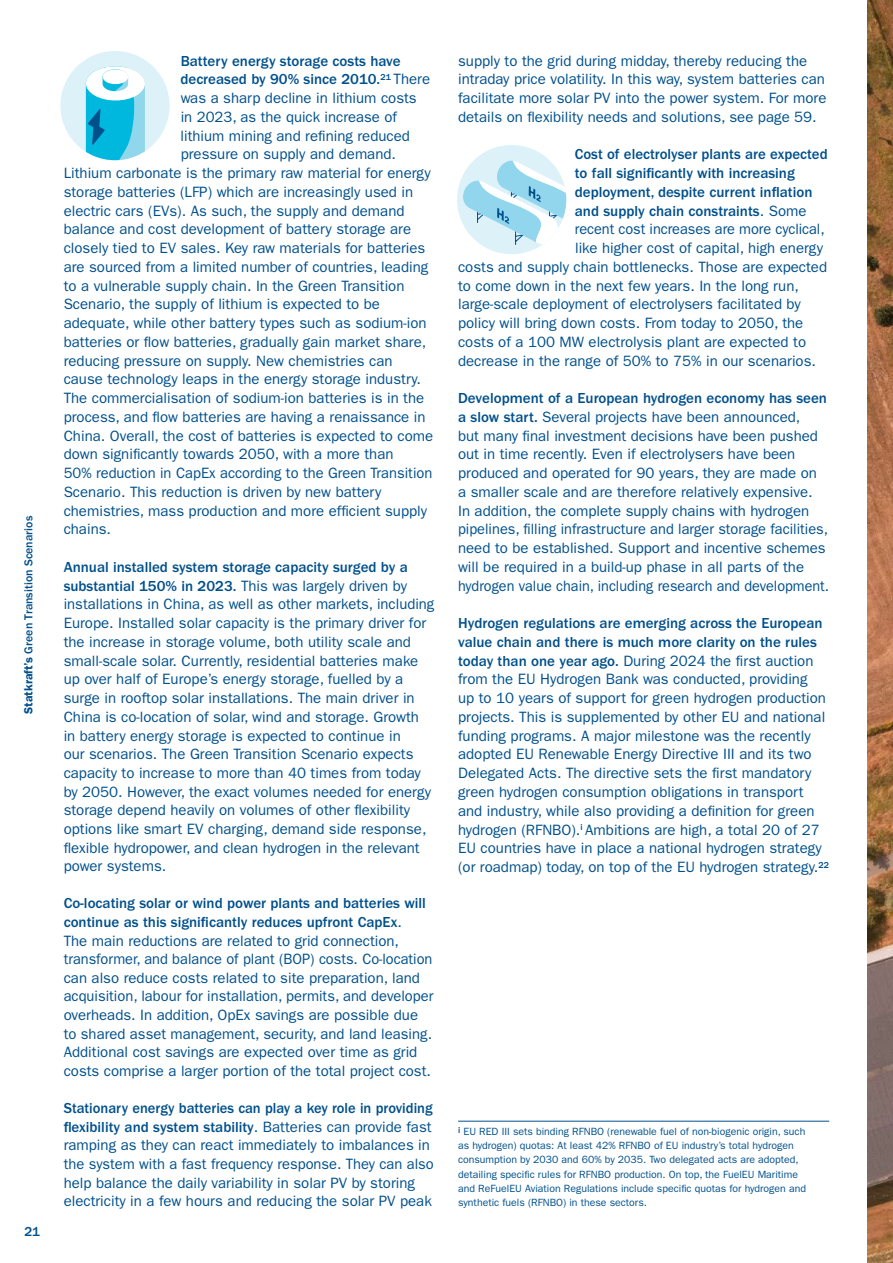
<style>
.page{position:relative;width:893px;height:1263px;background:#fff}
.page>*{position:absolute;margin:0;border:0;box-sizing:border-box;transform-origin:0 0}
.t1{font:15px/18.8px "ITC Franklin Gothic Std";color:#00508c}
.t2{font:500 15px "ITC Franklin Gothic Std";color:#00508c}
.t3{font:500 13.5px "ITC Franklin Gothic Std";color:#00508c}
.t4{font:500 12px "ITC Franklin Gothic Std";color:#00508c}
.t5{font:10.5px/14.2px "ITC Franklin Gothic Std";color:#00508c}
.s1{font-weight:600}
.s2{font-weight:400}
.s3{font-weight:500}
</style>
<div class="page">
<div style="left:60px;top:51px;width:110px;height:109px;background:#ddf1f9;border-radius:50%"></div>
<svg style="left:85px;top:66px;width:63px;height:94px;background:#70d0e8"></svg>
<div style="left:457px;top:145px;width:109px;height:109px;background:#ddf1f9;border-radius:50%"></div>
<svg style="left:463px;top:161px;width:103px;height:85px"></svg>
<img style="left:867px;top:0;width:26px;height:1263px">
<hr style="left:458px;top:1121px;width:371px;height:1px;background:#00508c">
<p class="t4" style="left:22px;top:714px;width:199px;rotate:-90deg"><span class="s1">Statkraft’s</span> Green Transition Scenarios</p>
<p class="t3" style="left:24px;top:1224px;width:17px">21</p>
<p class="t2" style="left:181px;top:52px;width:221px">Battery energy storage costs have</p>
<p class="t2" style="left:180px;top:71px;width:251px">decreased by 90% since 2010.<sup>21</sup> <span class="s2">There</span></p>
<p class="t1" style="left:181px;top:89px;width:238px">was a sharp decline in lithium costs</p>
<p class="t1" style="left:181px;top:107px;width:218px">in 2023, as the quick increase of</p>
<p class="t1" style="left:181px;top:126px;width:231px">lithium mining and refining reduced</p>
<p class="t1" style="left:181px;top:145px;width:217px">pressure on supply and demand.</p>
<p class="t1" style="left:64px;top:164px;width:368px">Lithium carbonate is the primary raw material for energy</p>
<p class="t1" style="left:64px;top:182px;width:351px">storage batteries (LFP) which are increasingly used in</p>
<p class="t1" style="left:64px;top:201px;width:342px">electric cars (EVs). As such, the supply and demand</p>
<p class="t1" style="left:64px;top:220px;width:349px">balance and cost development of battery storage are</p>
<p class="t1" style="left:64px;top:239px;width:363px">closely tied to EV sales. Key raw materials for batteries</p>
<p class="t1" style="left:64px;top:257px;width:366px">are sourced from a limited number of countries, leading</p>
<p class="t1" style="left:64px;top:276px;width:342px">to a vulnerable supply chain. In the Green Transition</p>
<p class="t1" style="left:64px;top:295px;width:318px">Scenario, the supply of lithium is expected to be</p>
<p class="t1" style="left:64px;top:314px;width:364px">adequate, while other battery types such as sodium-ion</p>
<p class="t1" style="left:64px;top:332px;width:364px">batteries or flow batteries, gradually gain market share,</p>
<p class="t1" style="left:64px;top:351px;width:330px">reducing pressure on supply. New chemistries can</p>
<p class="t1" style="left:64px;top:370px;width:359px">cause technology leaps in the energy storage industry.</p>
<p class="t1" style="left:64px;top:389px;width:362px">The commercialisation of sodium-ion batteries is in the</p>
<p class="t1" style="left:64px;top:407px;width:363px">process, and flow batteries are having a renaissance in</p>
<p class="t1" style="left:64px;top:426px;width:371px">China. Overall, the cost of batteries is expected to come</p>
<p class="t1" style="left:64px;top:445px;width:331px">down significantly towards 2050, with a more than</p>
<p class="t1" style="left:64px;top:464px;width:370px">50% reduction in CapEx according to the Green Transition</p>
<p class="t1" style="left:64px;top:482px;width:319px">Scenario. This reduction is driven by new battery</p>
<p class="t1" style="left:64px;top:501px;width:365px">chemistries, mass production and more efficient supply</p>
<p class="t1" style="left:64px;top:520px;width:49px">chains.</p>
<p class="t1" style="left:64px;top:557px;width:372px"><span class="s3">Annual installed system storage capacity surged by a substantial 150% in 2023.</span> This was largely driven by installations in China, as well as other markets, including Europe. Installed solar capacity is the primary driver for the increase in storage volume, both utility scale and small-scale solar. Currently, residential batteries make up over half of Europe’s energy storage, fuelled by a surge in rooftop solar installations. The main driver in China is co-location of solar, wind and storage. Growth in battery energy storage is expected to continue in<br>our scenarios. The Green Transition Scenario expects capacity to increase to more than 40 times from today by 2050. However, the exact volumes needed for energy storage depend heavily on volumes of other flexibility options like smart EV charging, demand side response, flexible hydropower, and clean hydrogen in the relevant power systems.</p>
<p class="t1" style="left:64px;top:894px;width:371px"><span class="s3">Co-locating solar or wind power plants and batteries will continue as this significantly reduces upfront CapEx</span>.<br>The main reductions are related to grid connection, transformer, and balance of plant (BOP) costs. Co-location can also reduce costs related to site preparation, land acquisition, labour for installation, permits, and developer overheads. In addition, OpEx savings are possible due to shared asset management, security, and land leasing.<br>Additional cost savings are expected over time as grid costs comprise a larger portion of the total project cost.</p>
<p class="t1" style="left:64px;top:1099px;width:372px"><span class="s3">Stationary energy batteries can play a key role in providing flexibility and system stability</span>. Batteries can provide fast ramping as they can react immediately to imbalances in the system with a fast frequency response. They can also help balance the daily variability in solar PV by storing electricity in a few hours and reducing the solar PV peak</p>
<p class="t1" style="left:458px;top:51px;width:370px">supply to the grid during midday, thereby reducing the intraday price volatility. In this way, system batteries can facilitate more solar PV into the power system. For more details on flexibility needs and solutions, see page 59.</p>
<p class="t2" style="left:575px;top:146px;width:254px">Cost of electrolyser plants are expected</p>
<p class="t2" style="left:575px;top:165px;width:222px">to fall significantly with increasing</p>
<p class="t2" style="left:575px;top:183px;width:239px">deployment, despite current inflation</p>
<p class="t2" style="left:575px;top:202px;width:233px">and supply chain constraints<span class="s2">. Some</span></p>
<p class="t1" style="left:575px;top:220px;width:251px">recent cost increases are more cyclical,</p>
<p class="t1" style="left:575px;top:239px;width:249px">like higher cost of capital, high energy</p>
<p class="t1" style="left:458px;top:257px;width:371px">costs and supply chain bottlenecks. Those are expected</p>
<p class="t1" style="left:458px;top:276px;width:342px">to come down in the next few years. In the long run,</p>
<p class="t1" style="left:458px;top:295px;width:344px">large-scale deployment of electrolysers facilitated by</p>
<p class="t1" style="left:458px;top:314px;width:347px">policy will bring down costs. From today to 2050, the</p>
<p class="t1" style="left:458px;top:332px;width:350px">costs of a 100 MW electrolysis plant are expected to</p>
<p class="t1" style="left:458px;top:351px;width:359px">decrease in the range of 50% to 75% in our scenarios.</p>
<p class="t1" style="left:458px;top:389px;width:373px"><span class="s3">Development of a European hydrogen economy has seen a slow start.</span> Several projects have been announced,<br>but many final investment decisions have been pushed out in time recently. Even if electrolysers have been produced and operated for 90 years, they are made on<br>a smaller scale and are therefore relatively expensive.<br>In addition, the complete supply chains with hydrogen pipelines, filling infrastructure and larger storage facilities, need to be established. Support and incentive schemes will be required in a build-up phase in all parts of the hydrogen value chain, including research and development.</p>
<p class="t1" style="left:458px;top:614px;width:373px"><span class="s3">Hydrogen regulations are emerging across the European value chain and there is much more clarity on the rules today than one year ago.</span> During 2024 the first auction from the EU Hydrogen Bank was conducted, providing<br>up to 10 years of support for green hydrogen production projects. This is supplemented by other EU and national funding programs. A major milestone was the recently adopted EU Renewable Energy Directive III and its two Delegated Acts. The directive sets the first mandatory green hydrogen consumption obligations in transport and industry, while also providing a definition for green hydrogen (RFNBO).<sup>i</sup> Ambitions are high, a total 20 of 27<br>EU countries have in place a national hydrogen strategy (or roadmap) today, on top of the EU hydrogen strategy.<sup>22</sup></p>
<p class="t5" style="left:458px;top:1124px;width:349px"><sup>i</sup> EU RED III sets binding RFNBO (renewable fuel of non-biogenic origin, such as hydrogen) quotas: At least 42% RFNBO of EU industry’s total hydrogen consumption by 2030 and 60% by 2035. Two delegated acts are adopted, detailing specific rules for RFNBO production. On top, the FuelEU Maritime and ReFuelEU Aviation Regulations include specific quotas for hydrogen and synthetic fuels (RFNBO) in these sectors.</p>
</div>
